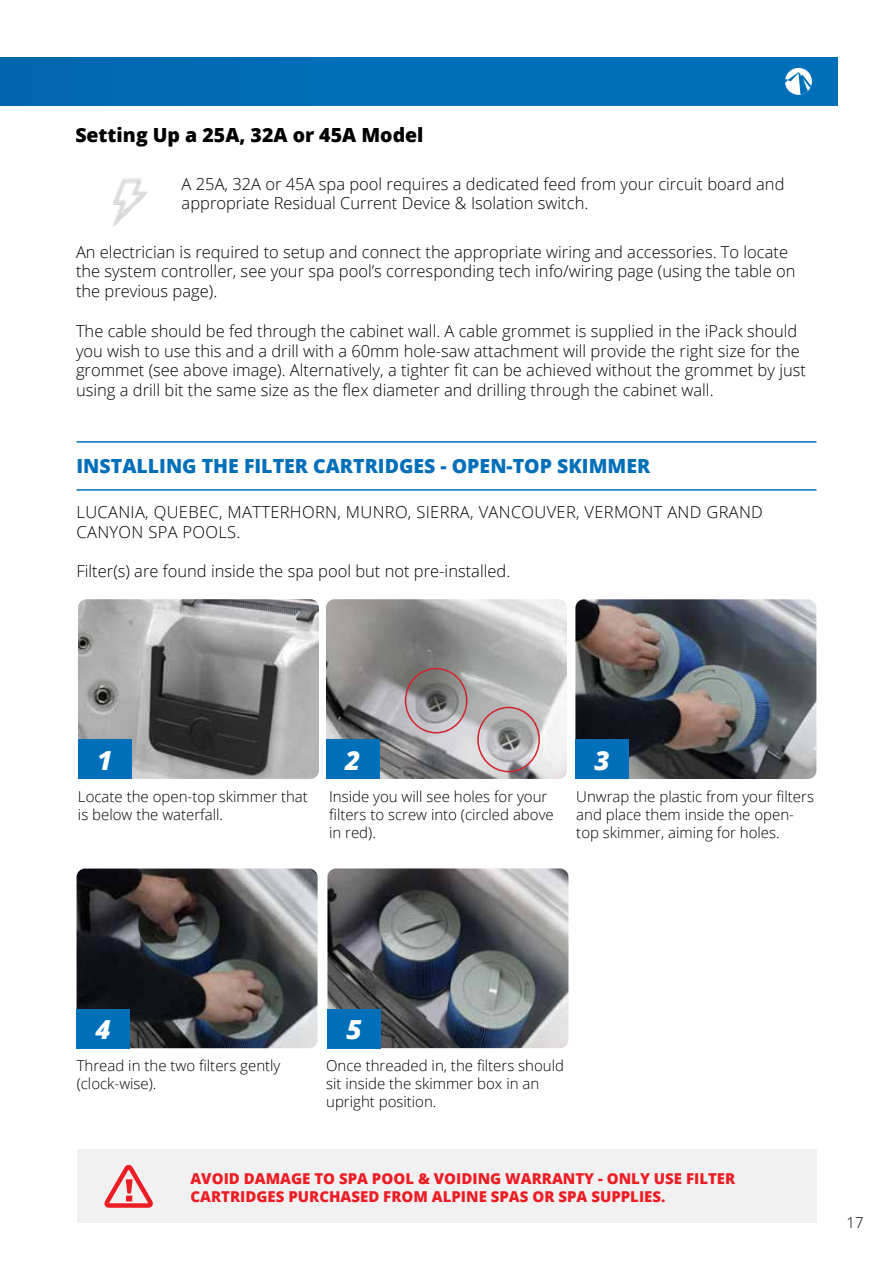
<style>
.page{position:relative;width:893px;height:1263px;background:#fff}
.page>*{position:absolute;margin:0;border:0;box-sizing:border-box;transform-origin:0 0}
.t1{font:italic 800 26.25px "Open Sans";color:#fff}
.t2{font:800 19.5px "Open Sans";color:#006fba}
.t3{font:800 19.5px "Open Sans";color:#000}
.t4{font:300 16.5px/19.8px "Open Sans";color:#000}
.t5{font:300 16.5px/19.8px "Open Sans";letter-spacing:.02em;color:#000}
.t6{font:300 15px/18px "Open Sans";color:#000}
.t7{font:800 15px/18px "Open Sans";color:#ed1d24}
</style>
<div class="page">
<div style="left:0;top:57px;width:838px;height:48px;background:linear-gradient(to right,#0069af,#0071be)"></div>
<div style="left:785px;top:68px;width:27px;height:27px;background:#fff;border-radius:50%"></div>
<svg style="left:785px;top:72px;width:26px;height:23px"></svg>
<hr style="left:77px;top:489px;width:739px;height:2px;background:#006fba">
<hr style="left:77px;top:441px;width:739px;height:2px;background:#006fba">
<img style="left:77px;top:868px;width:241px;height:180px">
<img style="left:78px;top:599px;width:241px;height:180px">
<img style="left:327px;top:868px;width:241px;height:180px">
<img style="left:326px;top:599px;width:241px;height:180px">
<img style="left:575px;top:599px;width:241px;height:180px">
<div style="left:77px;top:1149px;width:740px;height:74px;background:#f1f1f2"></div>
<svg style="left:104px;top:1164px;width:49px;height:44px"></svg>
<img style="left:113px;top:178px;width:35px;height:49px">
<div style="left:405px;top:668px;width:62px;height:65px;border:2px solid #d2232a;border-radius:50%"></div>
<div style="left:477px;top:707px;width:63px;height:65px;border:2px solid #d2232a;border-radius:50%"></div>
<div style="left:78px;top:740px;width:53px;height:39px;background:#006fba"></div>
<div style="left:77px;top:1009px;width:53px;height:39px;background:#006fba"></div>
<div style="left:326px;top:740px;width:53px;height:39px;background:#006fba"></div>
<div style="left:327px;top:1009px;width:54px;height:39px;background:#006fba"></div>
<div style="left:575px;top:740px;width:54px;height:39px;background:#006fba"></div>
<p class="t3" style="left:75px;top:120px;width:350px">Setting Up a 25A, 32A or 45A Model</p>
<p class="t4" style="left:182px;top:173px;width:604px">A 25A, 32A or 45A spa pool requires a dedicated feed from your circuit board and appropriate Residual Current Device &amp; Isolation switch.</p>
<p class="t4" style="left:76px;top:241px;width:721px">An electrician is required to setup and connect the appropriate wiring and accessories. To locate the system controller, see your spa pool’s corresponding tech info/wiring page (using the table on the previous page).</p>
<p class="t4" style="left:76px;top:320px;width:731px">The cable should be fed through the cabinet wall. A cable grommet is supplied in the iPack should you wish to use this and a drill with a 60mm hole-saw attachment will provide the right size for the grommet (see above image). Alternatively, a tighter fit can be achieved without the grommet by just using a drill bit the same size as the flex diameter and drilling through the cabinet wall.</p>
<p class="t2" style="left:77px;top:451px;width:575px">INSTALLING THE FILTER CARTRIDGES - OPEN-TOP SKIMMER</p>
<p class="t5" style="left:77px;top:502px;width:688px">LUCANIA, QUEBEC, MATTERHORN, MUNRO, SIERRA, VANCOUVER, VERMONT AND GRAND<br>CANYON SPA POOLS.</p>
<p class="t4" style="left:77px;top:561px;width:435px">Filter(s) are found inside the spa pool but not pre-installed.</p>
<h1 class="t1" style="left:97px;top:740px;width:17px">1</h1>
<p class="t6" style="left:78px;top:787px;width:231px">Locate the open-top skimmer that is below the waterfall.</p>
<h1 class="t1" style="left:345px;top:740px;width:17px">2</h1>
<h1 class="t1" style="left:594px;top:740px;width:17px">3</h1>
<p class="t6" style="left:329px;top:787px;width:226px">Inside you will see holes for your filters to screw into (circled above in red).</p>
<p class="t6" style="left:576px;top:787px;width:239px">Unwrap the plastic from your filters and place them inside the open&shy;top skimmer, aiming for holes.</p>
<h1 class="t1" style="left:96px;top:1009px;width:17px">4</h1>
<p class="t6" style="left:77px;top:1056px;width:205px">Thread in the two filters gently (clock-wise).</p>
<h1 class="t1" style="left:347px;top:1009px;width:17px">5</h1>
<p class="t6" style="left:326px;top:1056px;width:239px">Once threaded in, the filters should sit inside the skimmer box in an upright position.</p>
<p class="t7" style="left:190px;top:1169px;width:546px">AVOID DAMAGE TO SPA POOL &amp; VOIDING WARRANTY - ONLY USE FILTER<br>CARTRIDGES PURCHASED FROM ALPINE SPAS OR SPA SUPPLIES.</p>
<p class="t6" style="left:846px;top:1213px;width:19px">17</p>
</div>
